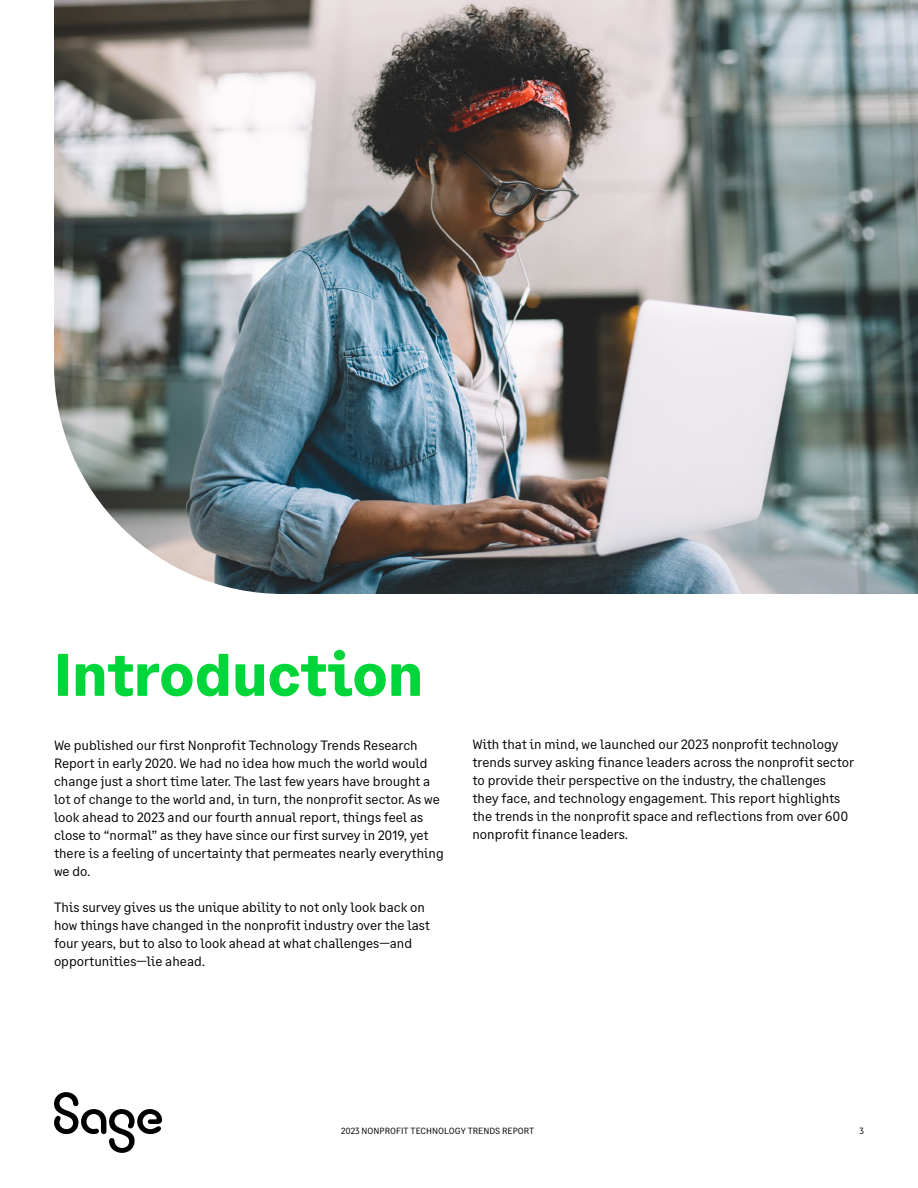
<style>
.page{position:relative;width:918px;height:1188px;background:#fff}
.page>*{position:absolute;margin:0;border:0;box-sizing:border-box;transform-origin:0 0}
.t1{font:700 60px "Sage Text";color:#00d639}
.t2{font:13.5px/18px "Sage Text";color:#000}
.t3{font:9px "Sage Text";color:#000}
</style>
<div class="page">
<img style="left:54px;top:0;width:864px;height:594px">
<svg style="left:54px;top:1092px;width:108px;height:61px"></svg>
<h1 class="t1" style="left:54px;top:637px;width:371px">Introduction</h1>
<p class="t2" style="left:54px;top:736px;width:391px">We published our first Nonprofit Technology Trends Research Report in early 2020. We had no idea how much the world would change just a short time later. The last few years have brought a lot of change to the world and, in turn, the nonprofit sector. As we look ahead to 2023 and our fourth annual report, things feel as close to “normal” as they have since our first survey in 2019, yet there is a feeling of uncertainty that permeates nearly everything we do.</p>
<p class="t2" style="left:54px;top:898px;width:377px">This survey gives us the unique ability to not only look back on how things have changed in the nonprofit industry over the last four years, but to also to look ahead at what challenges—and opportunities—lie ahead.</p>
<p class="t2" style="left:472px;top:735px;width:383px">With that in mind, we launched our 2023 nonprofit technology trends survey asking finance leaders across the nonprofit sector to provide their perspective on the industry, the challenges they face, and technology engagement. This report highlights the trends in the nonprofit space and reflections from over 600 nonprofit finance leaders.</p>
<p class="t3" style="left:341px;top:1125px;width:195px">2023 NONPROFIT TECHNOLOGY TRENDS REPORT</p>
<p class="t3" style="left:859px;top:1125px;width:6px">3</p>
</div>
